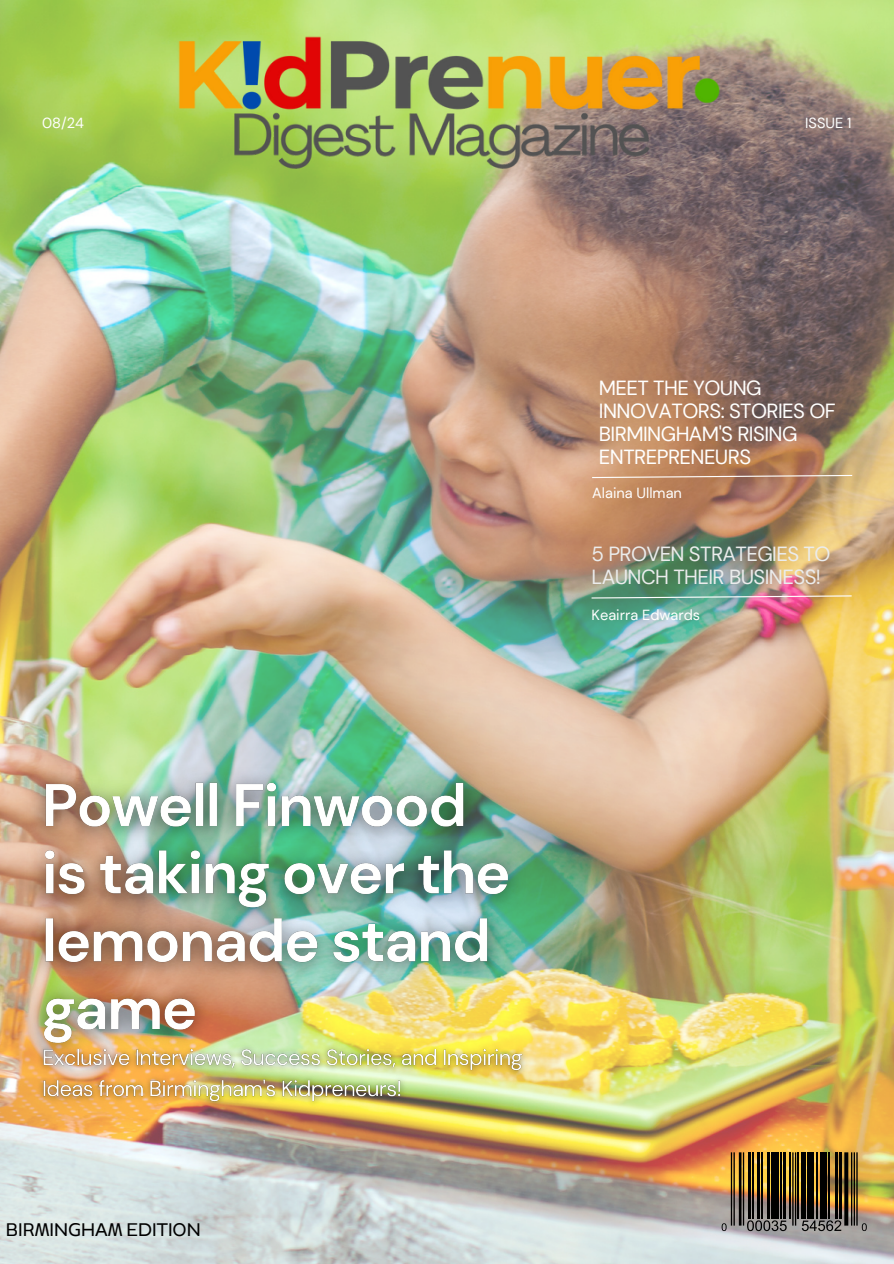
<style>
.page{position:relative;width:894px;height:1264px;background:#fff}
.page>*{position:absolute;margin:0;border:0;box-sizing:border-box;transform-origin:0 0}
.t1{font:21.75px "Boriboon";color:#000}
.t2{font:20.4px/23px "DM Sans";letter-spacing:-.03em;color:#fffffe}
.t3{font:20.4px/23px "DM Sans";letter-spacing:-.03em;color:#ebecec}
.t4{font:14.55px "DM Sans";color:#fffffe}
.t5{font:14.55px "DM Sans";color:#fff}
</style>
<div class="page">
<img style="left:0;top:0;width:893px;height:1263px">
<svg style="left:590px;top:595px;width:262px;height:4px"></svg>
<svg style="left:591px;top:474px;width:262px;height:4px"></svg>
<img style="left:103px;top:15px;width:684px;height:181px">
<img style="left:33px;top:1071px;width:499px;height:41px">
<img style="left:18px;top:757px;width:516px;height:314px">
<svg style="left:721px;top:1152px;width:65px;height:79px;background:#8c754e"></svg>
<hr style="left:748px;top:1152px;width:2px;height:66px;background:#000">
<hr style="left:752px;top:1152px;width:1px;height:66px;background:#000">
<hr style="left:757px;top:1152px;width:3px;height:66px;background:#000">
<hr style="left:761px;top:1152px;width:1px;height:66px;background:#000">
<hr style="left:766px;top:1152px;width:3px;height:66px;background:#000">
<hr style="left:770px;top:1152px;width:2px;height:66px;background:#000">
<div style="left:773px;top:1152px;width:5px;height:66px;background:#000"></div>
<hr style="left:780px;top:1152px;width:1px;height:66px;background:#000">
<hr style="left:782px;top:1152px;width:3px;height:66px;background:#000">
<hr style="left:789px;top:1152px;width:1px;height:66px;background:#000">
<img style="left:792px;top:1152px;width:74px;height:79px">
<h4 class="t4" style="left:42px;top:114px;width:43px">08/24</h4>
<h4 class="t4" style="left:805px;top:114px;width:48px">ISSUE 1</h4>
<p class="t2" style="left:598px;top:377px;width:238px">MEET THE YOUNG<br>INNOVATORS: STORIES OF<br>BIRMINGHAM'S RISING<br>ENTREPRENEURS</p>
<p class="t5" style="left:592px;top:484px;width:91px">Alaina Ullman</p>
<h2 class="t3" style="left:591px;top:543px;width:240px">5 PROVEN STRATEGIES TO<br>LAUNCH THEIR BUSINESS!</h2>
<h2 class="t1" style="left:6px;top:1216px;width:196px">BIRMINGHAM EDITION</h2>
<h2 class="t4" style="left:591px;top:605px;width:110px">Keairra Edwards</h2>
</div>
